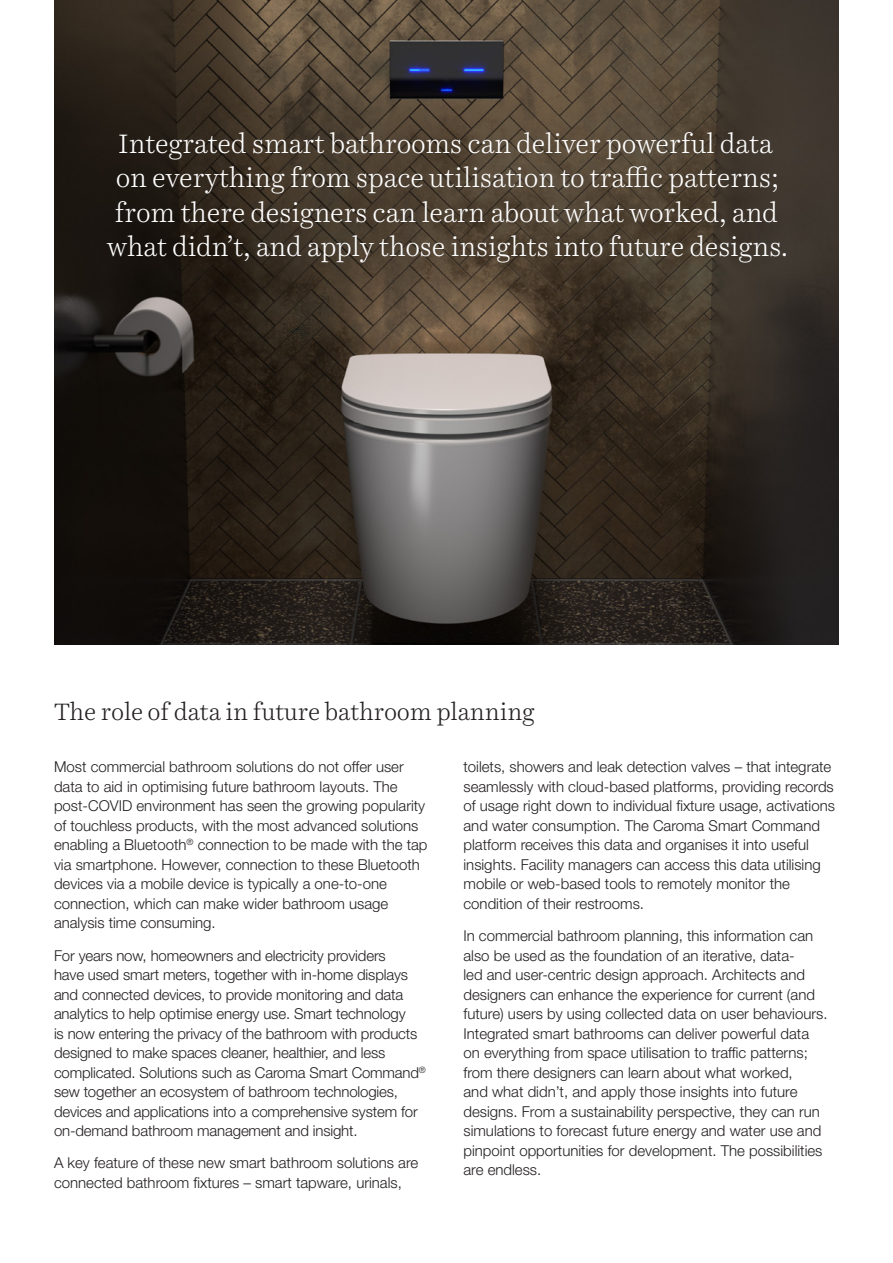
<style>
.page{position:relative;width:893px;height:1263px;background:#fff}
.page>*{position:absolute;margin:0;border:0;box-sizing:border-box;transform-origin:0 0}
.BC_Helvetica{font:300 27px/34.5px "Harriet Text";color:#fff;text-align:center}
.BC_Helvetica-2{font:300 24px "Harriet Text";color:#231f20}
.BC_Helvetica-3{font:300 15px/19.5px "Helvetica Neue LT Std";color:#231f20}
</style>
<div class="page">
<img style="left:54px;top:0;width:785px;height:644px">
<p class="BC_Helvetica" style="left:107px;top:126px;width:683px">Integrated smart bathrooms can deliver powerful data on everything from space utilisation to traffic patterns; from there designers can learn about what worked, and what didn’t, and apply those insights into future designs.</p>
<p class="BC_Helvetica-2" style="left:54px;top:695px;width:482px">The role of data in future bathroom planning</p>
<p class="BC_Helvetica-3" style="left:54px;top:757px;width:375px">Most commercial bathroom solutions do not offer user data to aid in optimising future bathroom layouts. The post-COVID environment has seen the growing popularity of touchless products, with the most advanced solutions enabling a Bluetooth<sup>®</sup> connection to be made with the tap via smartphone. However, connection to these Bluetooth devices via a mobile device is typically a one-to-one connection, which can make wider bathroom usage analysis time consuming.</p>
<p class="BC_Helvetica-3" style="left:54px;top:945px;width:373px">For years now, homeowners and electricity providers<br>have used smart meters, together with in-home displays and connected devices, to provide monitoring and data analytics to help optimise energy use. Smart technology<br>is now entering the privacy of the bathroom with products designed to make spaces cleaner, healthier, and less complicated. Solutions such as Caroma Smart Command<sup>® </sup>sew together an ecosystem of bathroom technologies, devices and applications into a comprehensive system for on-demand bathroom management and insight.</p>
<p class="BC_Helvetica-3" style="left:54px;top:1153px;width:366px">A key feature of these new smart bathroom solutions are connected bathroom fixtures – smart tapware, urinals,</p>
<p class="BC_Helvetica-3" style="left:463px;top:757px;width:373px">toilets, showers and leak detection valves – that integrate seamlessly with cloud-based platforms, providing records of usage right down to individual fixture usage, activations and water consumption. The Caroma Smart Command platform receives this data and organises it into useful insights. Facility managers can access this data utilising mobile or web-based tools to remotely monitor the condition of their restrooms.</p>
<p class="BC_Helvetica-3" style="left:463px;top:926px;width:365px">In commercial bathroom planning, this information can also be used as the foundation of an iterative, data-<br>led and user-centric design approach. Architects and designers can enhance the experience for current (and future) users by using collected data on user behaviours.<br>Integrated smart bathrooms can deliver powerful data on everything from space utilisation to traffic patterns; from there designers can learn about what worked,<br>and what didn’t, and apply those insights into future designs. From a sustainability perspective, they can run simulations to forecast future energy and water use and pinpoint opportunities for development. The possibilities are endless.</p>
</div>
